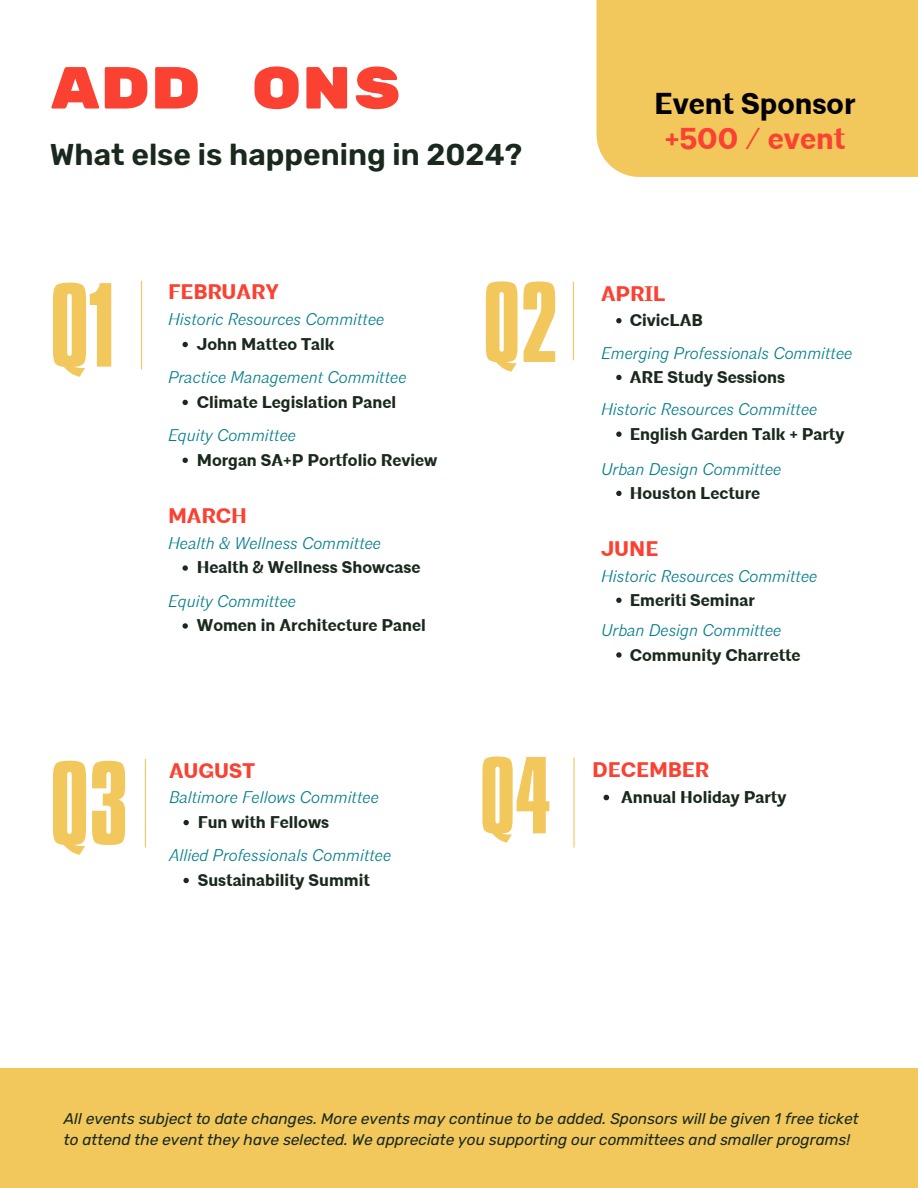
<style>
.page{position:relative;width:918px;height:1188px;background:#fff}
.page>*{position:absolute;margin:0;border:0;box-sizing:border-box;transform-origin:0 0}
.t1{font:102.9px "Aka Acid GR Compacta";color:#f2c75c}
.t2{font:98.55px "Aka Acid GR Compacta";color:#f2c75c}
.t3{font:94.05px "Aka Acid GR Compacta";color:#f2c75c}
.t4{font:59.25px "Rubik Mono One";color:#fa4132}
.t5{font:600 30px "Rubik";color:#19291d}
.t6{font:700 30px "Architype";color:#000}
.t7{font:700 30px "Architype";color:#fa4132}
.t8{font:700 21px "Architype";color:#fa4132}
.t9{font:italic 300 16.95px "Architype";color:#007d8a}
.t10{font:700 16.95px "Architype";color:#19291d}
.t11{font:italic 15.45px/21.3px "Rubik";color:#19291d}
</style>
<div class="page">
<div style="left:0;top:1069px;width:918px;height:119px;background:#f2c75c"></div>
<hr style="left:145px;top:759px;width:1px;height:89px;background:#f2c75c">
<hr style="left:573px;top:757px;width:2px;height:91px;background:#f2c75c">
<div style="left:597px;top:0;width:321px;height:177px;background:#f2c75c"></div>
<hr style="left:141px;top:281px;width:1px;height:88px;background:#f2c75c">
<hr style="left:573px;top:282px;width:1px;height:78px;background:#f2c75c">
<svg style="left:183px;top:342px;width:5px;height:5px"></svg>
<svg style="left:183px;top:400px;width:5px;height:5px"></svg>
<svg style="left:183px;top:458px;width:5px;height:5px"></svg>
<svg style="left:183px;top:565px;width:5px;height:6px"></svg>
<svg style="left:183px;top:623px;width:5px;height:6px"></svg>
<svg style="left:183px;top:820px;width:6px;height:5px"></svg>
<svg style="left:183px;top:878px;width:6px;height:5px"></svg>
<svg style="left:616px;top:318px;width:6px;height:5px"></svg>
<svg style="left:616px;top:375px;width:6px;height:5px"></svg>
<svg style="left:616px;top:432px;width:6px;height:5px"></svg>
<svg style="left:616px;top:491px;width:6px;height:5px"></svg>
<svg style="left:616px;top:598px;width:6px;height:5px"></svg>
<svg style="left:616px;top:652px;width:6px;height:6px"></svg>
<svg style="left:604px;top:795px;width:5px;height:5px"></svg>
<p class="t4" style="left:50px;top:53px;width:354px">ADD ONS</p>
<p class="t5" style="left:50px;top:137px;width:474px">What else is happening in 2024?</p>
<p class="t6" style="left:654px;top:86px;width:203px">Event Sponsor</p>
<p class="t7" style="left:664px;top:120px;width:182px">+500 / event</p>
<p class="t1" style="left:50px;top:286px;width:69px">Q1</p>
<p class="t2" style="left:483px;top:284px;width:77px">Q2</p>
<p class="t8" style="left:168px;top:279px;width:112px">FEBRUARY</p>
<p class="t9" style="left:168px;top:312px;width:218px">Historic Resources Committee</p>
<p class="t10" style="left:197px;top:334px;width:139px">John Matteo Talk</p>
<p class="t9" style="left:168px;top:370px;width:240px">Practice Management Committee</p>
<p class="t10" style="left:197px;top:392px;width:201px">Climate Legislation Panel</p>
<p class="t9" style="left:168px;top:428px;width:130px">Equity Committee</p>
<p class="t10" style="left:197px;top:450px;width:242px">Morgan SA+P Portfolio Review</p>
<p class="t8" style="left:168px;top:503px;width:80px">MARCH</p>
<p class="t9" style="left:168px;top:536px;width:215px">Health &amp; Wellness Committee</p>
<p class="t10" style="left:197px;top:557px;width:225px">Health &amp; Wellness Showcase</p>
<p class="t9" style="left:168px;top:594px;width:130px">Equity Committee</p>
<p class="t10" style="left:197px;top:615px;width:231px">Women in Architecture Panel</p>
<p class="t1" style="left:50px;top:764px;width:80px">Q3</p>
<p class="t8" style="left:169px;top:758px;width:88px">AUGUST</p>
<p class="t9" style="left:169px;top:790px;width:211px">Baltimore Fellows Committee</p>
<p class="t10" style="left:198px;top:812px;width:133px">Fun with Fellows</p>
<p class="t9" style="left:169px;top:848px;width:224px">Allied Professionals Committee</p>
<p class="t10" style="left:198px;top:870px;width:174px">Sustainability Summit</p>
<p class="t3" style="left:480px;top:759px;width:73px">Q4</p>
<p class="t8" style="left:601px;top:281px;width:66px">APRIL</p>
<p class="t10" style="left:630px;top:310px;width:74px">CivicLAB</p>
<p class="t9" style="left:601px;top:346px;width:253px">Emerging Professionals Committee</p>
<p class="t10" style="left:630px;top:367px;width:157px">ARE Study Sessions</p>
<p class="t9" style="left:601px;top:403px;width:218px">Historic Resources Committee</p>
<p class="t10" style="left:630px;top:424px;width:216px">English Garden Talk + Party</p>
<p class="t9" style="left:601px;top:462px;width:182px">Urban Design Committee</p>
<p class="t10" style="left:630px;top:483px;width:132px">Houston Lecture</p>
<p class="t8" style="left:601px;top:536px;width:59px">JUNE</p>
<p class="t9" style="left:601px;top:569px;width:218px">Historic Resources Committee</p>
<p class="t10" style="left:630px;top:590px;width:127px">Emeriti Seminar</p>
<p class="t9" style="left:601px;top:623px;width:182px">Urban Design Committee</p>
<p class="t10" style="left:630px;top:644px;width:172px">Community Charrette</p>
<p class="t8" style="left:592px;top:757px;width:118px">DECEMBER</p>
<p class="t10" style="left:621px;top:786px;width:167px">Annual Holiday Party</p>
<p class="t11" style="left:64px;top:1108px;width:797px">All events subject to date changes. More events may continue to be added. Sponsors will be given 1 free ticket to attend the event they have selected. We appreciate you supporting our committees and smaller programs!</p>
</div>
